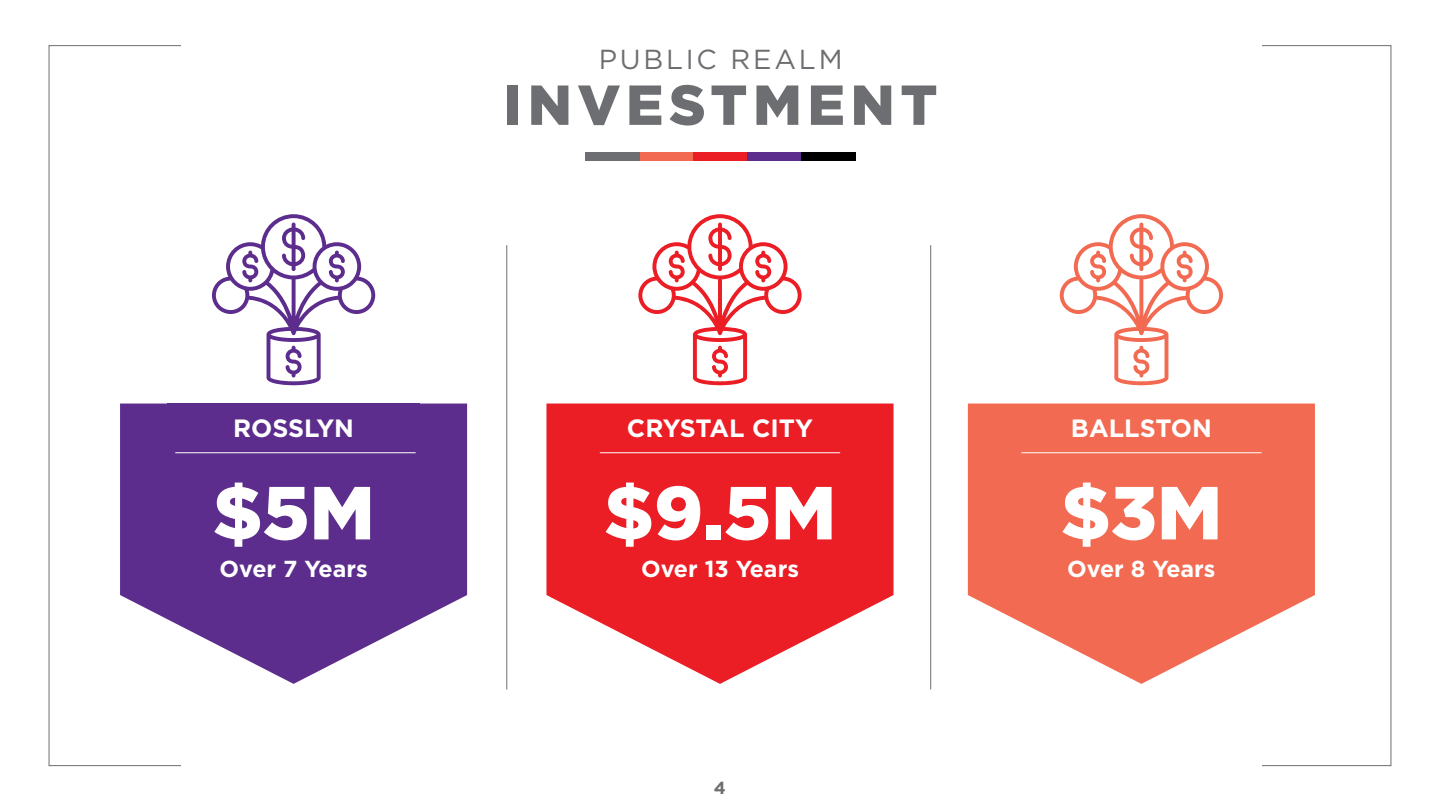
<style>
.page{position:relative;width:1440px;height:810px;background:#fff}
.page>*{position:absolute;margin:0;border:0;box-sizing:border-box;transform-origin:0 0}
.t1{font:900 75px "Gotham";color:#fff}
.t2{font:900 56.25px "Gotham";letter-spacing:.1em;color:#6d6e71}
.t3{font:27.5px "Gotham";letter-spacing:.1em;color:#6d6e71}
.t4{font:700 25px "Gotham";color:#fff}
.t5{font:700 23.12px "Gotham";color:#fff}
.t6{font:700 17.5px "Gotham";color:#6d6e71}
</style>
<div class="page">
<div style="left:639px;top:152px;width:55px;height:10px;background:#f26a51"></div>
<div style="left:693px;top:152px;width:55px;height:10px;background:#eb1d25"></div>
<div style="left:747px;top:152px;width:55px;height:10px;background:#5c2d8c"></div>
<div style="left:801px;top:152px;width:55px;height:10px;background:#000"></div>
<div style="left:586px;top:152px;width:54px;height:10px;background:#6d6e71"></div>
<hr style="left:930px;top:245px;width:1px;height:444px;background:#6d6e71">
<hr style="left:507px;top:245px;width:1px;height:444px;background:#6d6e71">
<svg style="left:1060px;top:214px;width:163px;height:171px"></svg>
<svg style="left:968px;top:404px;width:347px;height:280px;fill:#f26a51"></svg>
<hr style="left:1021px;top:453px;width:241px;height:1px;background:#fff">
<svg style="left:638px;top:214px;width:164px;height:171px"></svg>
<svg style="left:546px;top:404px;width:348px;height:280px;fill:#eb1d25"></svg>
<hr style="left:600px;top:453px;width:240px;height:1px;background:#fff">
<svg style="left:212px;top:214px;width:163px;height:171px"></svg>
<svg style="left:120px;top:404px;width:347px;height:280px;fill:#5c2d8c"></svg>
<div style="left:167px;top:404px;width:253px;height:47px;background:#5c2d8c"></div>
<hr style="left:175px;top:453px;width:241px;height:1px;background:#fff">
<p class="t4" style="left:233px;top:414px;width:122px">ROSSLYN</p>
<h1 class="t1" style="left:212px;top:470px;width:164px">$5M</h1>
<p class="t5" style="left:220px;top:555px;width:150px">Over 7 Years</p>
<p class="t3" style="left:599px;top:44px;width:245px">PUBLIC REALM</p>
<h2 class="t2" style="left:504px;top:72px;width:435px">INVESTMENT</h2>
<p class="t4" style="left:627px;top:414px;width:188px">CRYSTAL CITY</p>
<h1 class="t1" style="left:604px;top:470px;width:234px">$9.5M</h1>
<p class="t5" style="left:641px;top:555px;width:159px">Over 13 Years</p>
<p class="t6" style="left:714px;top:777px;width:14px">4</p>
<p class="t4" style="left:1071px;top:414px;width:142px">BALLSTON</p>
<h1 class="t1" style="left:1061px;top:470px;width:163px">$3M</h1>
<p class="t5" style="left:1067px;top:555px;width:150px">Over 8 Years</p>
</div>
